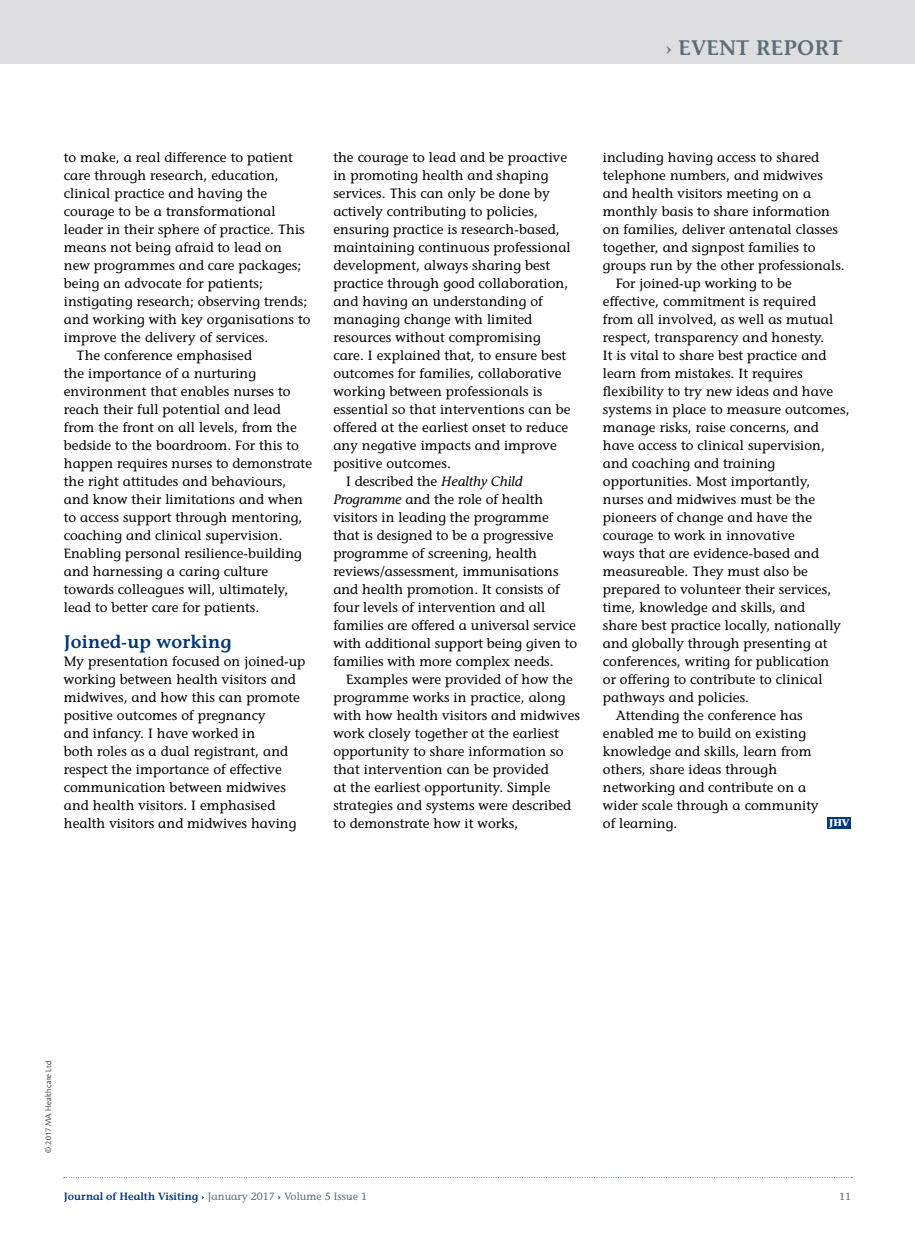
<style>
.page{position:relative;width:915px;height:1242px;background:#fff}
.page>*{position:absolute;margin:0;border:0;box-sizing:border-box;transform-origin:0 0}
.t1{font:600 21px "Stone Informal Std";color:#596e7a}
.t2{font:600 18px "Stone Informal Std";letter-spacing:.005em;color:#003576}
.t3{font:500 13.5px/18px "Stone Informal Std";letter-spacing:.005em;color:#000}
.t4{font:500 13.35px/18px "Stone Informal Std";letter-spacing:.005em;color:#000}
.t5{font:500 10.5px "Stone Informal Std";color:#596e7a}
.t6{font:700 9.75px "Stone Informal Std";color:#fff}
.t7{font:300 9px "Cronos Pro";letter-spacing:.01em;color:#000}
.s1{font-size:13.5px}
.s2{font-style:italic}
.s3{font-weight:600;color:#003576}
.s4{font-weight:700;color:#003576}
</style>
<div class="page">
<div style="left:0;top:0;width:914px;height:63px;background:#dedee1"></div>
<svg style="left:64px;top:1177px;width:787px;height:1px"></svg>
<div style="left:827px;top:817px;width:23px;height:11px;background:#003576"></div>
<h1 class="t1" style="left:666px;top:35px;width:178px">› EVENT REPORT</h1>
<p class="t4" style="left:64px;top:148px;width:230px">to make, a real difference to patient</p>
<p class="t4" style="left:64px;top:166px;width:216px">care through research, education,</p>
<p class="t4" style="left:64px;top:184px;width:205px">clinical practice and having the</p>
<p class="t4" style="left:64px;top:202px;width:213px">courage to be a transformational</p>
<p class="t4" style="left:64px;top:220px;width:242px">leader in their sphere of practice. This</p>
<p class="t4" style="left:64px;top:238px;width:219px">means not being afraid to lead on</p>
<p class="t4" style="left:64px;top:256px;width:239px">new programmes and care packages;</p>
<p class="t4" style="left:64px;top:274px;width:200px">being an advocate for patients;</p>
<p class="t4" style="left:64px;top:292px;width:245px">instigating research; observing trends;</p>
<p class="t4" style="left:64px;top:310px;width:248px">and working with key organisations to</p>
<p class="t4" style="left:64px;top:328px;width:206px">improve the delivery of services.</p>
<p class="t4" style="left:77px;top:346px;width:177px">The conference emphasised</p>
<p class="t4" style="left:64px;top:364px;width:194px">the importance of a nurturing</p>
<p class="t4" style="left:64px;top:382px;width:228px">environment that enables nurses to</p>
<p class="t4" style="left:64px;top:400px;width:218px">reach their full potential and lead</p>
<p class="t4" style="left:64px;top:418px;width:234px">from the front on all levels, from the</p>
<p class="t4" style="left:64px;top:436px;width:236px">bedside to the boardroom. For this to</p>
<p class="t4" style="left:64px;top:454px;width:250px">happen requires nurses to demonstrate</p>
<p class="t4" style="left:64px;top:472px;width:224px">the right attitudes and behaviours,</p>
<p class="t4" style="left:64px;top:490px;width:241px">and know their limitations and when</p>
<p class="t4" style="left:64px;top:508px;width:240px">to access support through mentoring,</p>
<p class="t4" style="left:64px;top:526px;width:220px">coaching and clinical supervision.</p>
<p class="t4" style="left:64px;top:544px;width:239px">Enabling personal resilience-building</p>
<p class="t4" style="left:64px;top:562px;width:206px">and harnessing a caring culture</p>
<p class="t4" style="left:64px;top:580px;width:226px">towards colleagues will, ultimately,</p>
<p class="t4" style="left:64px;top:598px;width:197px">lead to better care for patients.</p>
<h2 class="t2" style="left:64px;top:631px;width:169px">Joined-up working</h2>
<p class="t3" style="left:64px;top:652px;width:243px">My presentation focused on joined-up working between health visitors and midwives, and how this can promote positive outcomes of pregnancy<br>and infancy. I have worked in<br>both roles as a dual registrant, and respect the importance of effective communication between midwives and health visitors. I emphasised health visitors and midwives having</p>
<p class="t3" style="left:333px;top:148px;width:239px">the courage to lead and be proactive in promoting health and shaping services. This can only be done by actively contributing to policies, ensuring practice is research-based, maintaining continuous professional development, always sharing best practice through good collaboration, and having an understanding of managing change with limited resources without compromising</p>
<p class="t4" style="left:333px;top:346px;width:239px"><span class="s1">care.</span> I explained that, to ensure best outcomes for families, collaborative working between professionals is essential so that interventions can be offered at the earliest onset to reduce any negative impacts and improve positive outcomes.</p>
<p class="t3" style="left:333px;top:472px;width:245px;text-indent:13px">I described the <span class="s2">Healthy Child Programme</span> and the role of health visitors in leading the programme that is designed to be a progressive programme of screening, health reviews/assessment, immunisations and health promotion. It consists of four levels of intervention and all families are offered a universal service with additional support being given to families with more complex needs.</p>
<p class="t4" style="left:333px;top:670px;width:248px;text-indent:13px">Examples were provided of how the programme works in practice, along with how health visitors and midwives work closely together at the earliest opportunity to share information so that intervention can be provided<br>at the earliest opportunity. Simple strategies and systems were described to demonstrate how it works,</p>
<p class="t4" style="left:602px;top:148px;width:218px">including having access to shared</p>
<p class="t4" style="left:602px;top:166px;width:221px">telephone numbers, and midwives</p>
<p class="t4" style="left:602px;top:184px;width:210px">and health visitors meeting on a</p>
<p class="t4" style="left:602px;top:202px;width:228px">monthly basis to share information</p>
<p class="t4" style="left:602px;top:220px;width:236px">on families, deliver antenatal classes</p>
<p class="t4" style="left:602px;top:238px;width:214px">together, and signpost families to</p>
<p class="t4" style="left:602px;top:256px;width:243px">groups run by the other professionals.</p>
<p class="t4" style="left:615px;top:274px;width:178px">For joined-up working to be</p>
<p class="t4" style="left:602px;top:292px;width:214px">effective, commitment is required</p>
<p class="t4" style="left:602px;top:310px;width:232px">from all involved, as well as mutual</p>
<p class="t4" style="left:602px;top:328px;width:223px">respect, transparency and honesty.</p>
<p class="t4" style="left:602px;top:346px;width:225px">It is vital to share best practice and</p>
<p class="t4" style="left:602px;top:364px;width:201px">learn from mistakes. It requires</p>
<p class="t4" style="left:602px;top:382px;width:232px">flexibility to try new ideas and have</p>
<p class="t4" style="left:602px;top:400px;width:248px">systems in place to measure outcomes,</p>
<p class="t4" style="left:602px;top:418px;width:217px">manage risks, raise concerns, and</p>
<p class="t4" style="left:602px;top:436px;width:223px">have access to clinical supervision,</p>
<p class="t4" style="left:602px;top:454px;width:174px">and coaching and training</p>
<p class="t4" style="left:602px;top:472px;width:209px">opportunities. Most importantly,</p>
<p class="t4" style="left:602px;top:490px;width:214px">nurses and midwives must be the</p>
<p class="t4" style="left:602px;top:508px;width:211px">pioneers of change and have the</p>
<p class="t4" style="left:602px;top:526px;width:193px">courage to work in innovative</p>
<p class="t4" style="left:602px;top:544px;width:217px">ways that are evidence-based and</p>
<p class="t4" style="left:602px;top:562px;width:206px">measureable. They must also be</p>
<p class="t4" style="left:602px;top:580px;width:230px">prepared to volunteer their services,</p>
<p class="t4" style="left:602px;top:598px;width:204px">time, knowledge and skills, and</p>
<p class="t4" style="left:602px;top:616px;width:239px">share best practice locally, nationally</p>
<p class="t4" style="left:602px;top:634px;width:226px">and globally through presenting at</p>
<p class="t4" style="left:602px;top:652px;width:228px">conferences, writing for publication</p>
<p class="t4" style="left:602px;top:670px;width:221px">or offering to contribute to clinical</p>
<p class="t4" style="left:602px;top:688px;width:148px">pathways and policies.</p>
<p class="t4" style="left:615px;top:706px;width:188px">Attending the conference has</p>
<p class="t4" style="left:602px;top:724px;width:204px">enabled me to build on existing</p>
<p class="t4" style="left:602px;top:742px;width:210px">knowledge and skills, learn from</p>
<p class="t4" style="left:602px;top:760px;width:176px">others, share ideas through</p>
<p class="t4" style="left:602px;top:778px;width:205px">networking and contribute on a</p>
<p class="t4" style="left:602px;top:796px;width:217px">wider scale through a community</p>
<p class="t4" style="left:602px;top:814px;width:76px">of learning.</p>
<p class="t6" style="left:828px;top:816px;width:22px">JHV</p>
<p class="t7" style="left:43px;top:1152px;width:93px;rotate:-90deg">© 2017 MA Healthcare Ltd</p>
<p class="t5" style="left:64px;top:1189px;width:304px"><span class="s3">Journal of Health Visiting</span> <span class="s4">›</span> January 2017 <span class="s4">›</span> Volume 5 Issue 1</p>
<p class="t5" style="left:838px;top:1189px;width:14px">11</p>
</div>
